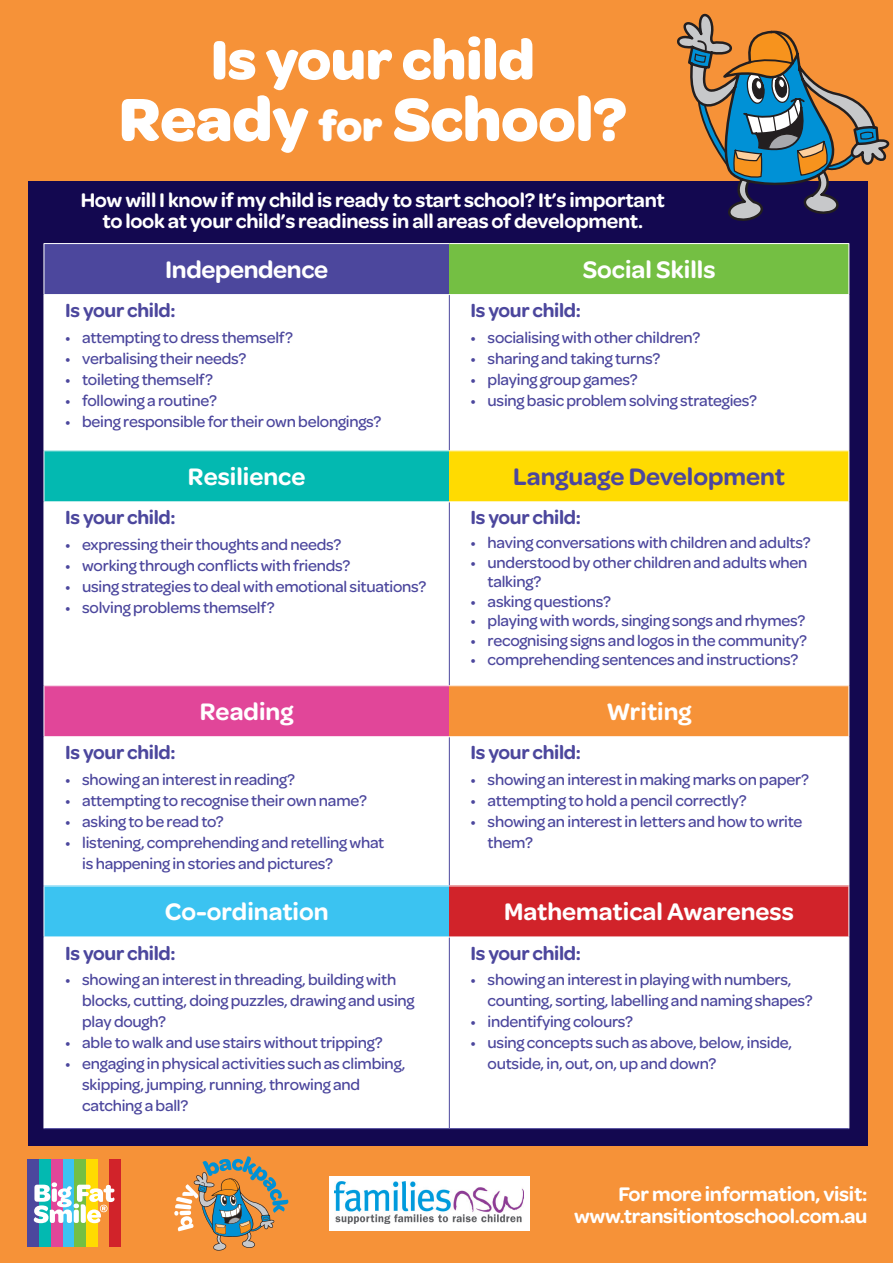
<style>
.page{position:relative;width:893px;height:1263px;background:#f69238}
.page>*{position:absolute;margin:0;border:0;box-sizing:border-box;transform-origin:0 0}
.t1{font:700 64.5px "Omnes";letter-spacing:-.01em;color:#fff}
.t2{font:700 58.5px "Omnes";letter-spacing:-.01em;color:#fff}
.t3{font:600 25.5px "Omnes";color:#fff}
.t4{font:600 25.5px "Omnes";color:#4c479d}
.t5{font:600 21px/22.5px "Omnes";letter-spacing:-.015em;color:#fff;text-align:right}
.t6{font:600 20.25px "Omnes";letter-spacing:-.015em;color:#4c479d}
.t7{font:500 16.5px/21px "Omnes";letter-spacing:-.015em;color:#4c479d}
.s1{font-size:45px}
</style>
<div class="page">
<div style="left:28px;top:181px;width:839px;height:965px;background:#130850"></div>
<div style="left:28px;top:1160px;width:11px;height:87px;background:#4c479d"></div>
<div style="left:39px;top:1160px;width:12px;height:87px;background:#03b9b1"></div>
<div style="left:51px;top:1160px;width:12px;height:87px;background:#e14699"></div>
<div style="left:63px;top:1160px;width:11px;height:87px;background:#3bc3f1"></div>
<div style="left:74px;top:1160px;width:12px;height:87px;background:#74bf43"></div>
<div style="left:86px;top:1160px;width:12px;height:87px;background:#ffdb01"></div>
<div style="left:109px;top:1160px;width:12px;height:87px;background:#d1232a"></div>
<svg style="left:34px;top:1182px;width:81px;height:41px"></svg>
<div style="left:329px;top:1176px;width:201px;height:55px;background:#fff"></div>
<img style="left:334px;top:1182px;width:190px;height:41px">
<svg style="left:174px;top:1156px;width:114px;height:94px"></svg>
<svg style="left:677px;top:13px;width:213px;height:210px"></svg>
<div style="left:44px;top:244px;width:405px;height:51px;background:#4c479d"></div>
<div style="left:449px;top:244px;width:400px;height:51px;background:#74bf43"></div>
<div style="left:45px;top:295px;width:803px;height:390px;background:#fff"></div>
<div style="left:44px;top:451px;width:405px;height:51px;background:#03b9b1"></div>
<div style="left:449px;top:451px;width:400px;height:51px;background:#ffdb01"></div>
<div style="left:44px;top:686px;width:405px;height:51px;background:#e14699"></div>
<div style="left:449px;top:686px;width:400px;height:51px;background:#f69238"></div>
<div style="left:45px;top:737px;width:803px;height:391px;background:#fff"></div>
<div style="left:44px;top:886px;width:405px;height:51px;background:#3bc3f1"></div>
<div style="left:449px;top:886px;width:400px;height:51px;background:#d1232a"></div>
<hr style="left:449px;top:295px;width:1px;height:155px;background:#4c479d">
<hr style="left:449px;top:502px;width:1px;height:183px;background:#4c479d">
<hr style="left:449px;top:737px;width:1px;height:148px;background:#4c479d">
<hr style="left:44px;top:450px;width:405px;height:1px;background:#fff">
<hr style="left:449px;top:450px;width:400px;height:1px;background:#fff">
<hr style="left:44px;top:501px;width:405px;height:1px;background:#fff">
<hr style="left:449px;top:501px;width:400px;height:1px;background:#fff">
<hr style="left:44px;top:685px;width:405px;height:1px;background:#fff">
<hr style="left:449px;top:685px;width:400px;height:1px;background:#fff">
<hr style="left:44px;top:736px;width:405px;height:1px;background:#fff">
<hr style="left:449px;top:736px;width:400px;height:1px;background:#fff">
<hr style="left:44px;top:243px;width:405px;height:1px;background:#fff">
<hr style="left:449px;top:243px;width:400px;height:1px;background:#fff">
<hr style="left:44px;top:294px;width:405px;height:1px;background:#fff">
<hr style="left:449px;top:294px;width:400px;height:1px;background:#fff">
<hr style="left:449px;top:937px;width:1px;height:191px;background:#4c479d">
<hr style="left:44px;top:1128px;width:405px;height:1px;background:#4c479d">
<hr style="left:449px;top:1128px;width:400px;height:1px;background:#4c479d">
<hr style="left:44px;top:936px;width:405px;height:1px;background:#fff">
<hr style="left:449px;top:936px;width:400px;height:1px;background:#fff">
<hr style="left:44px;top:885px;width:405px;height:1px;background:#fff">
<hr style="left:449px;top:885px;width:400px;height:1px;background:#fff">
<hr style="left:44px;top:244px;width:1px;height:50px;background:#fff">
<hr style="left:44px;top:295px;width:1px;height:155px;background:#fff">
<hr style="left:44px;top:451px;width:1px;height:50px;background:#fff">
<hr style="left:44px;top:502px;width:1px;height:183px;background:#fff">
<hr style="left:44px;top:686px;width:1px;height:50px;background:#fff">
<hr style="left:44px;top:737px;width:1px;height:148px;background:#fff">
<hr style="left:44px;top:886px;width:1px;height:50px;background:#fff">
<hr style="left:44px;top:937px;width:1px;height:191px;background:#fff">
<hr style="left:848px;top:244px;width:1px;height:50px;background:#fff">
<hr style="left:848px;top:295px;width:1px;height:155px;background:#fff">
<hr style="left:848px;top:451px;width:1px;height:50px;background:#fff">
<hr style="left:848px;top:502px;width:1px;height:183px;background:#fff">
<hr style="left:848px;top:686px;width:1px;height:50px;background:#fff">
<hr style="left:848px;top:737px;width:1px;height:148px;background:#fff">
<hr style="left:848px;top:886px;width:1px;height:50px;background:#fff">
<hr style="left:848px;top:937px;width:1px;height:191px;background:#fff">
<h2 class="t2" style="left:211px;top:16px;width:326px">Is your child</h2>
<h1 class="t1" style="left:119px;top:71px;width:509px">Ready <span class="s1">for</span> School?</h1>
<p class="t5" style="left:81px;top:188px;width:586px;line-height:21px;text-align:center">How will I know if my child is ready to start school? It’s important to look at your child’s readiness in all areas of development.</p>
<h3 class="t3" style="left:165px;top:251px;width:164px">Independence</h3>
<h3 class="t3" style="left:583px;top:251px;width:134px">Social Skills</h3>
<p class="t6" style="left:65px;top:296px;width:112px">Is your child:</p>
<p class="t7" style="left:65px;top:326px;width:229px">• attempting to dress themself?</p>
<p class="t7" style="left:65px;top:347px;width:183px">• verbalising their needs?</p>
<p class="t7" style="left:65px;top:368px;width:149px">• toileting themself?</p>
<p class="t7" style="left:65px;top:389px;width:153px">• following a routine?</p>
<p class="t7" style="left:65px;top:410px;width:318px">• being responsible for theirownbelongings?</p>
<p class="t6" style="left:471px;top:296px;width:112px">Is your child:</p>
<p class="t7" style="left:471px;top:326px;width:231px">• socialising with other children?</p>
<p class="t7" style="left:471px;top:347px;width:191px">• sharing and taking turns?</p>
<p class="t7" style="left:471px;top:368px;width:169px">• playing group games?</p>
<p class="t7" style="left:471px;top:389px;width:288px">• using basic problemsolving strategies?</p>
<h3 class="t3" style="left:188px;top:458px;width:119px">Resilience</h3>
<h3 class="t4" style="left:513px;top:458px;width:273px">Language Development</h3>
<p class="t6" style="left:65px;top:503px;width:112px">Is your child:</p>
<p class="t7" style="left:65px;top:533px;width:278px">• expressing their thoughts andneeds?</p>
<p class="t7" style="left:65px;top:554px;width:287px">• working through conflictswithfriends?</p>
<p class="t7" style="left:65px;top:575px;width:363px">• using strategies todeal withemotional situations?</p>
<p class="t7" style="left:65px;top:596px;width:211px">• solving problems themself?</p>
<p class="t6" style="left:471px;top:503px;width:112px">Is your child:</p>
<p class="t7" style="left:471px;top:531px;width:342px">• having conversations with children andadults?</p>
<p class="t7" style="left:488px;top:552px;width:321px;line-height:19.5px;text-indent:-17px">• understoodby other children and adults when talking?</p>
<p class="t7" style="left:471px;top:590px;width:142px">• asking questions?</p>
<p class="t7" style="left:471px;top:609px;width:336px">• playingwith words, singing songs and rhymes?</p>
<p class="t7" style="left:471px;top:629px;width:338px">• recognising signs andlogos inthe community?</p>
<p class="t7" style="left:471px;top:648px;width:329px">• comprehending sentences and instructions?</p>
<h3 class="t3" style="left:200px;top:693px;width:95px">Reading</h3>
<h3 class="t3" style="left:607px;top:693px;width:87px">Writing</h3>
<p class="t6" style="left:65px;top:738px;width:112px">Is your child:</p>
<p class="t7" style="left:65px;top:768px;width:231px">• showing an interest inreading?</p>
<p class="t7" style="left:65px;top:789px;width:303px">• attempting torecognise their ownname?</p>
<p class="t7" style="left:65px;top:810px;width:160px">• asking to be read to?</p>
<p class="t7" style="left:82px;top:831px;width:304px;text-indent:-17px">• listening, comprehending and retelling what is happening in stories andpictures?</p>
<p class="t6" style="left:471px;top:738px;width:112px">Is your child:</p>
<p class="t7" style="left:471px;top:768px;width:340px">• showing aninterestinmakingmarks onpaper?</p>
<p class="t7" style="left:471px;top:789px;width:278px">• attempting to hold apencil correctly?</p>
<p class="t7" style="left:488px;top:810px;width:316px;text-indent:-17px">• showing an interestinletters andhow towrite them?</p>
<h3 class="t3" style="left:165px;top:894px;width:165px">Co-ordination</h3>
<h3 class="t3" style="left:504px;top:894px;width:291px">Mathematical Awareness</h3>
<p class="t6" style="left:65px;top:938px;width:112px">Is your child:</p>
<p class="t7" style="left:82px;top:968px;width:334px;text-indent:-17px">• showing an interest inthreading, building with blocks, cutting, doingpuzzles,drawing and using play dough?</p>
<p class="t7" style="left:65px;top:1031px;width:319px">• able to walk anduse stairswithout tripping?</p>
<p class="t7" style="left:82px;top:1052px;width:325px;text-indent:-17px">• engaging in physical activities suchas climbing, skipping, jumping, running, throwing and catching a ball?</p>
<p class="t6" style="left:471px;top:938px;width:112px">Is your child:</p>
<p class="t7" style="left:488px;top:968px;width:327px;text-indent:-17px">• showing an interestinplaying withnumbers, counting, sorting, labelling andnaming shapes?</p>
<p class="t7" style="left:471px;top:1010px;width:164px">• indentifying colours?</p>
<p class="t7" style="left:488px;top:1031px;width:306px;text-indent:-17px">• using concepts such as above, below, inside, outside, in, out, on, upand down?</p>
<p class="t5" style="left:574px;top:1181px;width:295px">For more information, visit: www.transitiontoschool.com.au</p>
</div>
